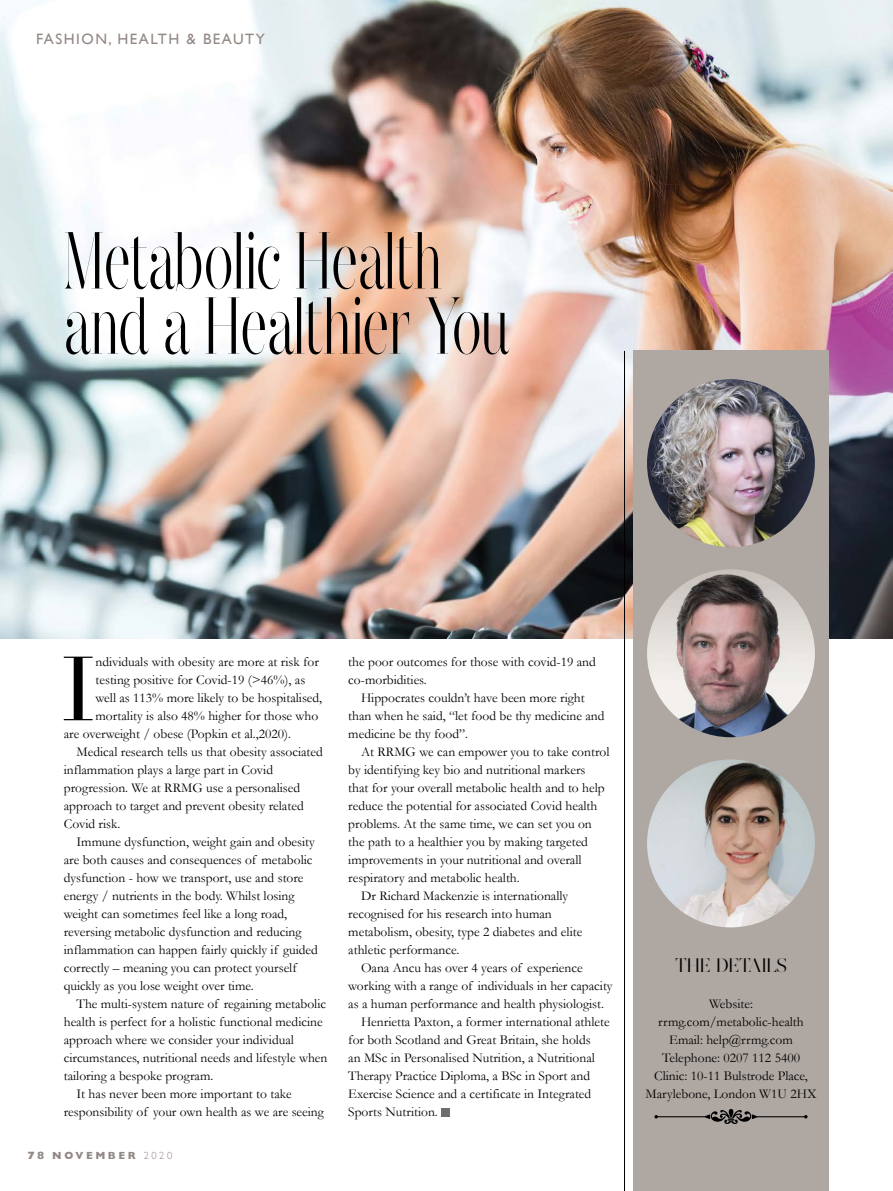
<style>
.page{position:relative;width:893px;height:1191px;background:#fff}
.page>*{position:absolute;margin:0;border:0;box-sizing:border-box;transform-origin:0 0}
.t1{font:89.4px "Didot";color:#000}
.t2{font:80.55px/65.2px "Narziss";color:#000;scale:.67 1}
.t3{font:19.5px "Narziss";color:#000}
.t4{font:15px "Gill Sans";letter-spacing:.1em;color:#928884}
.t5{font:13.5px/18px "Garamond";color:#000}
.t6{font:700 10.5px "Gill Sans";letter-spacing:.24em;color:#928884}
.s1{font-weight:800}
.s2{font-weight:300}
</style>
<div class="page">
<img style="left:0;top:0;width:893px;height:638px">
<div style="left:633px;top:351px;width:196px;height:840px;background:#aea7a2"></div>
<div style="left:441px;top:1107px;width:9px;height:9px;background:#6d6e71"></div>
<hr style="left:624px;top:351px;width:1px;height:840px;background:#000">
<svg style="left:654px;top:1109px;width:153px;height:15px"></svg>
<img style="left:647px;top:759px;width:168px;height:168px;border-radius:84px">
<img style="left:647px;top:569px;width:168px;height:168px;border-radius:84px">
<img style="left:647px;top:379px;width:168px;height:168px;border-radius:84px">
<p class="t4" style="left:36px;top:30px;width:230px">FASHION, HEALTH &amp; BEAUTY</p>
<h2 class="t2" style="left:64px;top:226px;width:667px">Metabolic Health and a Healthier You</h2>
<h1 class="t1" style="left:61px;top:635px;width:36px">I</h1>
<p class="t5" style="left:95px;top:653px;width:225px">ndividuals with obesity are more at risk for</p>
<p class="t5" style="left:95px;top:671px;width:211px">testing positive for Covid-19 (&gt;46%), as</p>
<p class="t5" style="left:95px;top:689px;width:228px">well as 113% more likely to be hospitalised,</p>
<p class="t5" style="left:95px;top:707px;width:224px">mortality is also 48% higher for those who</p>
<p class="t5" style="left:64px;top:725px;width:229px">are overweight / obese (Popkin et al.,2020).</p>
<p class="t5" style="left:77px;top:743px;width:248px">Medical research tells us that obesity associated</p>
<p class="t5" style="left:64px;top:761px;width:211px">inflammation plays a large part in Covid</p>
<p class="t5" style="left:64px;top:779px;width:238px">progression. We at RRMG use a personalised</p>
<p class="t5" style="left:64px;top:797px;width:241px">approach to target and prevent obesity related</p>
<p class="t5" style="left:64px;top:815px;width:58px">Covid risk.</p>
<p class="t5" style="left:77px;top:833px;width:240px">Immune dysfunction, weight gain and obesity</p>
<p class="t5" style="left:64px;top:851px;width:250px">are both causes and consequences of metabolic</p>
<p class="t5" style="left:64px;top:869px;width:241px">dysfunction - how we transport, use and store</p>
<p class="t5" style="left:64px;top:887px;width:232px">energy / nutrients in the body. Whilst losing</p>
<p class="t5" style="left:64px;top:905px;width:225px">weight can sometimes feel like a long road,</p>
<p class="t5" style="left:64px;top:923px;width:239px">reversing metabolic dysfunction and reducing</p>
<p class="t5" style="left:64px;top:941px;width:256px">inflammation can happen fairly quickly if guided</p>
<p class="t5" style="left:64px;top:959px;width:234px">correctly – meaning you can protect yourself</p>
<p class="t5" style="left:64px;top:977px;width:191px">quickly as you lose weight over time.</p>
<p class="t5" style="left:77px;top:995px;width:251px">The multi-system nature of regaining metabolic</p>
<p class="t5" style="left:64px;top:1013px;width:260px">health is perfect for a holistic functional medicine</p>
<p class="t5" style="left:64px;top:1031px;width:232px">approach where we consider your individual</p>
<p class="t5" style="left:64px;top:1049px;width:265px">circumstances, nutritional needs and lifestyle when</p>
<p class="t5" style="left:64px;top:1067px;width:151px">tailoring a bespoke program.</p>
<p class="t5" style="left:77px;top:1085px;width:217px">It has never been more important to take</p>
<p class="t5" style="left:64px;top:1103px;width:262px">responsibility of your own health as we are seeing</p>
<p class="t6" style="left:28px;top:1146px;width:146px"><span class="s1">78</span> NOVEMBER <span class="s2">2020</span></p>
<p class="t5" style="left:348px;top:653px;width:249px">the poor outcomes for those with covid-19 and co-morbidities.</p>
<p class="t5" style="left:348px;top:689px;width:258px;text-indent:13px">Hippocrates couldn’t have been more right than when he said, “let food be thy medicine and medicine be thy food”.</p>
<p class="t5" style="left:361px;top:743px;width:250px">At RRMG we can empower you to take control</p>
<p class="t5" style="left:348px;top:761px;width:239px">by identifying key bio and nutritional markers</p>
<p class="t5" style="left:348px;top:779px;width:258px">that for your overall metabolic health and to help</p>
<p class="t5" style="left:348px;top:797px;width:251px">reduce the potential for associated Covid health</p>
<p class="t5" style="left:348px;top:815px;width:245px">problems. At the same time, we can set you on</p>
<p class="t5" style="left:348px;top:833px;width:241px">the path to a healthier you by making targeted</p>
<p class="t5" style="left:348px;top:851px;width:235px">improvements in your nutritional and overall</p>
<p class="t5" style="left:348px;top:869px;width:173px">respiratory and metabolic health.</p>
<p class="t5" style="left:361px;top:887px;width:209px">Dr Richard Mackenzie is internationally</p>
<p class="t5" style="left:348px;top:905px;width:205px">recognised for his research into human</p>
<p class="t5" style="left:348px;top:923px;width:236px">metabolism, obesity, type 2 diabetes and elite</p>
<p class="t5" style="left:348px;top:941px;width:113px">athletic performance.</p>
<p class="t5" style="left:361px;top:959px;width:223px">Oana Ancu has over 4 years of experience</p>
<p class="t5" style="left:348px;top:977px;width:266px">working with a range of individuals in her capacity</p>
<p class="t5" style="left:348px;top:995px;width:257px">as a human performance and health physiologist.</p>
<p class="t5" style="left:361px;top:1013px;width:250px">Henrietta Paxton, a former international athlete</p>
<p class="t5" style="left:348px;top:1031px;width:244px">for both Scotland and Great Britain, she holds</p>
<p class="t5" style="left:348px;top:1049px;width:248px">an MSc in Personalised Nutrition, a Nutritional</p>
<p class="t5" style="left:348px;top:1067px;width:243px">Therapy Practice Diploma, a BSc in Sport and</p>
<p class="t5" style="left:348px;top:1085px;width:245px">Exercise Science and a certificate in Integrated</p>
<p class="t5" style="left:348px;top:1103px;width:91px">Sports Nutrition.</p>
<h3 class="t3" style="left:675px;top:954px;width:113px">THE DETAILS</h3>
<p class="t5" style="left:645px;top:995px;width:173px;text-align:center">Website: rrmg.com/metabolic-health<br>Email: help@rrmg.com<br>Telephone: 0207 112 5400<br>Clinic: 10-11 Bulstrode Place,<br>Marylebone, London W1U 2HX</p>
</div>
